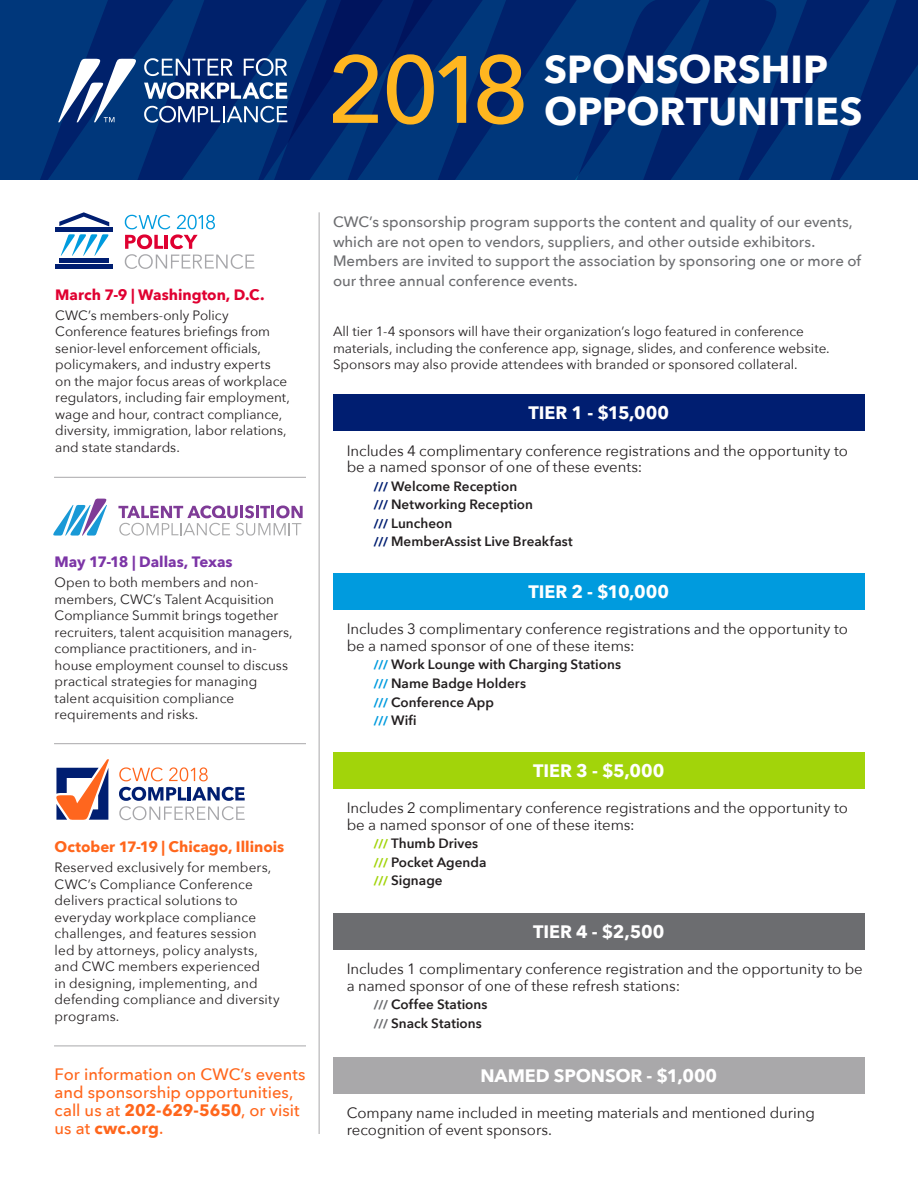
<style>
.page{position:relative;width:918px;height:1188px;background:#fff}
.page>*{position:absolute;margin:0;border:0;box-sizing:border-box;transform-origin:0 0}
.t1{font:700 39px/42px "Avenir Next";color:#fff}
.t2{font:700 18px "Avenir Next";letter-spacing:-.005em;color:#fff}
.t3{font:500 16.5px/18px "Avenir Next";letter-spacing:.005em;color:#ff661c}
.t4{font:15px/16.5px "Avenir Next";letter-spacing:-.005em;color:#231f20}
.t5{font:500 15px/19.5px "Avenir Next";letter-spacing:-.005em;color:#6c6d70}
.t6{font:700 15px "Avenir Next";color:#ff661c}
.t7{font:700 15px "Avenir Next";color:#e00031}
.t8{font:700 15px "Avenir Next";letter-spacing:-.005em;color:#7c35a6}
.t9{font:13.5px/16.5px "Avenir Next";color:#231f20}
.t10{font:600 13.5px/18.5px "Avenir Next";letter-spacing:.005em;color:#231f20}
.s1{font-weight:700}
.s2{font-family:"Avenir";font-weight:900;font-size:12px;color:#001e71}
.s3{font-family:"Avenir";font-weight:900;font-size:12px;color:#009bde}
.s4{font-family:"Avenir";font-weight:900;font-size:12px;color:#a2d40a}
.s5{font-family:"Avenir";font-weight:900;font-size:12px;color:#6c6d70}
</style>
<div class="page">
<svg style="left:524px;top:0;width:9px;height:179px;background:#002e74"></svg>
<svg style="left:533px;top:0;width:116px;height:179px;background:#003277"></svg>
<svg style="left:6px;top:0;width:138px;height:179px;background:#003278"></svg>
<svg style="left:649px;top:0;width:269px;height:179px;background:#002c73"></svg>
<svg style="left:58px;top:58px;width:80px;height:64px"></svg>
<hr style="left:319px;top:212px;width:1px;height:922px;background:#a9a8aa">
<hr style="left:54px;top:743px;width:252px;height:1px;background:#a9a8aa">
<hr style="left:54px;top:1046px;width:252px;height:1px;background:#a9a8aa">
<hr style="left:54px;top:477px;width:252px;height:1px;background:#a9a8aa">
<svg style="left:119px;top:767px;width:44px;height:14px"></svg>
<svg style="left:169px;top:767px;width:39px;height:14px"></svg>
<svg style="left:119px;top:787px;width:126px;height:33px"></svg>
<svg style="left:56px;top:759px;width:53px;height:61px"></svg>
<svg style="left:118px;top:506px;width:185px;height:30px"></svg>
<svg style="left:53px;top:499px;width:54px;height:37px"></svg>
<svg style="left:125px;top:215px;width:129px;height:54px"></svg>
<svg style="left:59px;top:212px;width:50px;height:14px"></svg>
<hr style="left:59px;top:258px;width:50px;height:4px;background:#001e71">
<svg style="left:61px;top:234px;width:48px;height:22px"></svg>
<hr style="left:55px;top:228px;width:57px;height:4px;background:#001e71">
<hr style="left:55px;top:264px;width:57px;height:4px;background:#001e71">
<div style="left:333px;top:394px;width:532px;height:37px;background:#001e71"></div>
<div style="left:333px;top:573px;width:532px;height:37px;background:#009bde"></div>
<div style="left:333px;top:752px;width:532px;height:37px;background:#a2d40a"></div>
<div style="left:333px;top:913px;width:532px;height:37px;background:#6c6d70"></div>
<div style="left:333px;top:1057px;width:532px;height:37px;background:#a9a8aa"></div>
<svg style="left:144px;top:0;width:380px;height:179px;background:#1c3c70"></svg>
<h1 class="t1" style="left:544px;top:47px;width:320px">SPONSORSHIP<br>OPPORTUNITIES</h1>
<p class="t7" style="left:55px;top:282px;width:211px">March 7-9 | Washington, D.C.</p>
<p class="t9" style="left:55px;top:306px;width:236px">CWC’s members-only Policy Conference features briefings from senior-level enforcement officials, policymakers, and industry experts on the major focus areas of workplace regulators, including fair employment, wage and hour, contract compliance, diversity, immigration, labor relations, and state standards.</p>
<p class="t8" style="left:55px;top:549px;width:180px">May 17-18 | Dallas, Texas</p>
<p class="t9" style="left:55px;top:574px;width:240px">Open to both members and non&shy;members, CWC’s Talent Acquisition Compliance Summit brings together recruiters, talent acquisition managers, compliance practitioners, and in&shy;house employment counsel to discuss practical strategies for managing talent acquisition compliance requirements and risks.</p>
<p class="t6" style="left:55px;top:834px;width:231px">October 17-19 | Chicago, Illinois</p>
<p class="t9" style="left:55px;top:859px;width:227px">Reserved exclusively for members,<br>CWC’s Compliance Conference delivers practical solutions to everyday workplace compliance challenges, and features session led by attorneys, policy analysts, and CWC members experienced<br>in designing, implementing, and defending compliance and diversity programs.</p>
<p class="t3" style="left:55px;top:1065px;width:253px">For information on CWC’s events and sponsorship opportunities, call us at <span class="s1">202-629-5650</span>, or visit us at <span class="s1">cwc.org</span>.</p>
<p class="t5" style="left:333px;top:212px;width:530px">CWC’s sponsorship program supports the content and quality of our events, which are not open to vendors, suppliers, and other outside exhibitors.<br>Members are invited to support the association by sponsoring one or more of our three annual conference events.</p>
<p class="t9" style="left:333px;top:323px;width:498px">All tier 1-4 sponsors will have their organization’s logo featured in conference materials, including the conference app, signage, slides, and conference website.<br>Sponsors may also provide attendees with branded or sponsored collateral.</p>
<h2 class="t2" style="left:529px;top:397px;width:142px">TIER 1 - $15,000</h2>
<p class="t4" style="left:347px;top:441px;width:503px">Includes 4 complimentary conference registrations and the opportunity to be a named sponsor of one of these events:</p>
<p class="t10" style="left:374px;top:476px;width:201px"><span class="s2">///</span> Welcome Reception<br><span class="s2">///</span> Networking Reception<br><span class="s2">///</span> Luncheon<br><span class="s2">///</span> MemberAssist Live Breakfast</p>
<h2 class="t2" style="left:529px;top:576px;width:142px">TIER 2 - $10,000</h2>
<p class="t4" style="left:347px;top:620px;width:503px">Includes 3 complimentary conference registrations and the opportunity to be a named sponsor of one of these items:</p>
<p class="t10" style="left:374px;top:655px;width:249px"><span class="s3">///</span> Work Lounge with Charging Stations <span class="s3">///</span> Name Badge Holders<br><span class="s3">///</span> Conference App<br><span class="s3">///</span> Wifi</p>
<h2 class="t2" style="left:533px;top:755px;width:133px">TIER 3 - $5,000</h2>
<p class="t4" style="left:347px;top:799px;width:503px">Includes 2 complimentary conference registrations and the opportunity to be a named sponsor of one of these items:</p>
<p class="t10" style="left:374px;top:834px;width:114px"><span class="s4">///</span> Thumb Drives <span class="s4">///</span> Pocket Agenda <span class="s4">///</span> Signage</p>
<h2 class="t2" style="left:533px;top:916px;width:133px">TIER 4 - $2,500</h2>
<p class="t4" style="left:347px;top:960px;width:518px">Includes 1 complimentary conference registration and the opportunity to be a named sponsor of one of these refresh stations:</p>
<p class="t10" style="left:374px;top:995px;width:115px"><span class="s5">///</span> Coffee Stations <span class="s5">///</span> Snack Stations</p>
<h2 class="t2" style="left:480px;top:1060px;width:238px">NAMED SPONSOR - $1,000</h2>
<p class="t4" style="left:347px;top:1104px;width:470px">Company name included in meeting materials and mentioned during recognition of event sponsors.</p>
</div>
